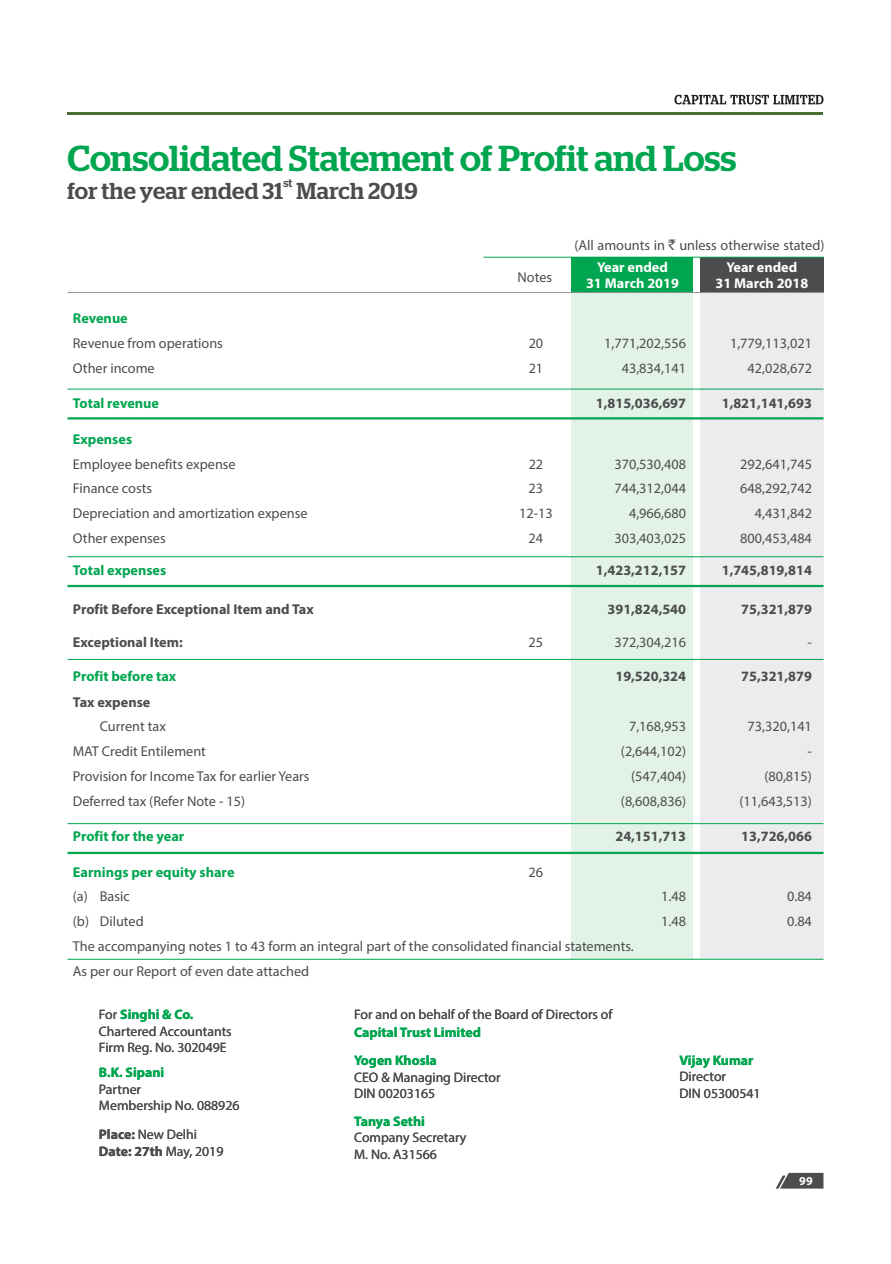
<style>
.page{position:relative;width:891px;height:1264px;background:#fff}
.page>*{position:absolute;margin:0;border:0;box-sizing:border-box;transform-origin:0 0}
.t1{font:36px "Stag";color:#00a54f}
.t2{font:22.95px "Stag";letter-spacing:.015em;color:#4b4c4d}
.t3{font:14.25px/24.9px "Myriad Pro";color:#4b4c4d}
.t4{font:700 14.25px "Myriad Pro";color:#4b4c4d}
.t5{font:700 14.25px "Myriad Pro";color:#00a54f}
.t6{font:700 14.25px/15.9px "Myriad Pro";color:#fff;text-align:center}
.t7{font:13.8px/16.6px "Myriad Pro";color:#4b4c4d}
.t8{font:700 13.8px "Myriad Pro";color:#00a54f}
.t9{font:13.65px/16.5px "Myriad Pro";color:#4b4c4d}
.t10{font:700 12px "Myriad Pro";color:#fff}
.t11{font:11.55px "Stag";color:#4b4c4d}
.s1{font-family:"Rupee Foradian"}
.s2{font-weight:700;color:#00a54f}
.s3{font-weight:700}
</style>
<div class="page">
<div style="left:572px;top:292px;width:121px;height:667px;background:#e3f2e7"></div>
<div style="left:700px;top:292px;width:123px;height:667px;background:#ececee"></div>
<hr style="left:67px;top:958px;width:756px;height:1px;background:#00a54f">
<div style="left:572px;top:257px;width:121px;height:35px;background:#00a54f"></div>
<div style="left:700px;top:257px;width:123px;height:35px;background:#4b4c4d"></div>
<hr style="left:67px;top:388px;width:756px;height:1px;background:#00a54f">
<hr style="left:67px;top:417px;width:756px;height:2px;background:#00a54f">
<hr style="left:67px;top:556px;width:756px;height:1px;background:#00a54f">
<hr style="left:67px;top:584px;width:756px;height:3px;background:#00a54f">
<hr style="left:67px;top:659px;width:756px;height:1px;background:#00a54f">
<hr style="left:67px;top:823px;width:756px;height:1px;background:#00a54f">
<hr style="left:67px;top:851px;width:756px;height:2px;background:#00a54f">
<hr style="left:483px;top:257px;width:340px;height:1px;background:#00a54f">
<hr style="left:67px;top:292px;width:756px;height:1px;background:#939598">
<svg style="left:776px;top:1172px;width:48px;height:16px"></svg>
<svg style="left:674px;top:95px;width:150px;height:9px"></svg>
<hr style="left:68px;top:113px;width:756px;height:2px;background:#4c6e32">
<h1 class="t1" style="left:68px;top:142px;width:670px">Consolidated Statement of Profit and Loss</h1>
<p class="t11" style="left:284px;top:178px;width:10px">st</p>
<h2 class="t2" style="left:68px;top:180px;width:352px">for the year ended 31 March 2019</h2>
<p class="t3" style="left:575px;top:234px;width:251px">(All amounts in <span class="s1">`</span> unless otherwise stated)</p>
<p class="t5" style="left:73px;top:312px;width:56px">Revenue</p>
<p class="t3" style="left:518px;top:266px;width:36px">Notes</p>
<p class="t6" style="left:586px;top:260px;width:94px">Year ended<br>31 March 2019</p>
<p class="t6" style="left:715px;top:260px;width:94px">Year ended<br>31 March 2018</p>
<p class="t3" style="left:73px;top:332px;width:152px">Revenue from operations</p>
<p class="t3" style="left:529px;top:332px;width:16px">20</p>
<p class="t3" style="left:604px;top:332px;width:83px">1,771,202,556</p>
<p class="t3" style="left:730px;top:332px;width:83px">1,779,113,021</p>
<p class="t3" style="left:73px;top:357px;width:83px">Other income</p>
<p class="t3" style="left:529px;top:357px;width:16px">21</p>
<p class="t3" style="left:622px;top:357px;width:66px">43,834,141</p>
<p class="t3" style="left:748px;top:357px;width:66px">42,028,672</p>
<p class="t4" style="left:596px;top:397px;width:92px">1,815,036,697</p>
<p class="t4" style="left:722px;top:397px;width:92px">1,821,141,693</p>
<p class="t5" style="left:73px;top:397px;width:88px">Total revenue</p>
<p class="t5" style="left:73px;top:433px;width:61px">Expenses</p>
<p class="t3" style="left:73px;top:452px;width:164px">Employee benefits expense</p>
<p class="t3" style="left:529px;top:452px;width:16px">22</p>
<p class="t3" style="left:614px;top:452px;width:73px">370,530,408</p>
<p class="t3" style="left:740px;top:452px;width:73px">292,641,745</p>
<p class="t3" style="left:73px;top:477px;width:81px">Finance costs</p>
<p class="t3" style="left:529px;top:477px;width:16px">23</p>
<p class="t3" style="left:614px;top:477px;width:73px">744,312,044</p>
<p class="t3" style="left:740px;top:477px;width:73px">648,292,742</p>
<p class="t3" style="left:73px;top:502px;width:236px">Depreciation and amortization expense</p>
<p class="t3" style="left:519px;top:502px;width:35px">12-13</p>
<p class="t3" style="left:629px;top:502px;width:59px">4,966,680</p>
<p class="t3" style="left:755px;top:502px;width:59px">4,431,842</p>
<p class="t3" style="left:73px;top:527px;width:94px">Other expenses</p>
<p class="t3" style="left:529px;top:527px;width:16px">24</p>
<p class="t3" style="left:614px;top:527px;width:73px">303,403,025</p>
<p class="t3" style="left:740px;top:527px;width:73px">800,453,484</p>
<p class="t4" style="left:596px;top:564px;width:92px">1,423,212,157</p>
<p class="t4" style="left:722px;top:564px;width:92px">1,745,819,814</p>
<p class="t4" style="left:73px;top:603px;width:242px">Profit Before Exceptional Item and Tax</p>
<p class="t4" style="left:608px;top:603px;width:80px">391,824,540</p>
<p class="t4" style="left:741px;top:603px;width:72px">75,321,879</p>
<p class="t4" style="left:73px;top:636px;width:111px">Exceptional Item:</p>
<p class="t3" style="left:529px;top:631px;width:16px">25</p>
<p class="t3" style="left:614px;top:631px;width:73px">372,304,216</p>
<p class="t3" style="left:808px;top:631px;width:6px">-</p>
<p class="t4" style="left:741px;top:670px;width:72px">75,321,879</p>
<p class="t4" style="left:73px;top:695px;width:79px">Tax expense</p>
<p class="t3" style="left:100px;top:715px;width:68px">Current tax</p>
<p class="t3" style="left:629px;top:715px;width:59px">7,168,953</p>
<p class="t3" style="left:748px;top:715px;width:66px">73,320,141</p>
<p class="t3" style="left:73px;top:740px;width:135px">MAT Credit Entilement</p>
<p class="t3" style="left:621px;top:740px;width:67px">(2,644,102)</p>
<p class="t3" style="left:808px;top:740px;width:6px">-</p>
<p class="t3" style="left:73px;top:765px;width:238px">Provision for Income Tax for earlier Years</p>
<p class="t3" style="left:631px;top:765px;width:56px">(547,404)</p>
<p class="t3" style="left:764px;top:765px;width:49px">(80,815)</p>
<p class="t3" style="left:73px;top:789px;width:174px">Deferred tax (Refer Note - 15)</p>
<p class="t3" style="left:621px;top:789px;width:67px">(8,608,836)</p>
<p class="t3" style="left:739px;top:789px;width:74px">(11,643,513)</p>
<p class="t4" style="left:615px;top:830px;width:72px">24,151,713</p>
<p class="t4" style="left:741px;top:830px;width:72px">13,726,066</p>
<p class="t3" style="left:529px;top:860px;width:16px">26</p>
<p class="t3" style="left:73px;top:885px;width:58px">(a) Basic</p>
<p class="t3" style="left:661px;top:885px;width:26px">1.48</p>
<p class="t3" style="left:787px;top:885px;width:26px">0.84</p>
<p class="t3" style="left:73px;top:910px;width:72px">(b) Diluted</p>
<p class="t3" style="left:661px;top:910px;width:26px">1.48</p>
<p class="t3" style="left:73px;top:934px;width:562px">The accompanying notes 1 to 43 form an integral part of the consolidated financial statements.<br>As per our Report of even date attached</p>
<p class="t5" style="left:73px;top:564px;width:95px">Total expenses</p>
<p class="t5" style="left:73px;top:670px;width:105px">Profit before tax</p>
<p class="t4" style="left:615px;top:670px;width:72px">19,520,324</p>
<p class="t5" style="left:73px;top:830px;width:113px">Profit for the year</p>
<p class="t5" style="left:73px;top:865px;width:163px">Earnings per equity share</p>
<p class="t3" style="left:787px;top:910px;width:26px">0.84</p>
<p class="t9" style="left:99px;top:1007px;width:134px">For <span class="s2">Singhi &amp; Co.<br></span>Chartered Accountants<br>Firm Reg. No. 302049E</p>
<p class="t8" style="left:99px;top:1066px;width:67px">B.K. Sipani</p>
<p class="t7" style="left:99px;top:1081px;width:142px">Partner<br>Membership No. 088926</p>
<p class="t7" style="left:99px;top:1126px;width:126px;line-height:17.1px"><span class="s3">Place:</span> New Delhi<br><span class="s3">Date: 27th</span> May, 2019</p>
<p class="t7" style="left:354px;top:1007px;width:260px">For and on behalf of the Board of Directors of</p>
<p class="t8" style="left:354px;top:1025px;width:128px">Capital Trust Limited</p>
<p class="t8" style="left:354px;top:1054px;width:84px">Yogen Khosla</p>
<p class="t7" style="left:354px;top:1069px;width:148px">CEO &amp; Managing Director<br>DIN 00203165</p>
<p class="t8" style="left:354px;top:1115px;width:72px">Tanya Sethi</p>
<p class="t7" style="left:354px;top:1130px;width:114px">Company Secretary<br>M. No. A31566</p>
<p class="t8" style="left:679px;top:1054px;width:75px">Vijay Kumar</p>
<p class="t7" style="left:679px;top:1069px;width:83px">Director<br>DIN 05300541</p>
<p class="t10" style="left:799px;top:1175px;width:15px">99</p>
</div>
